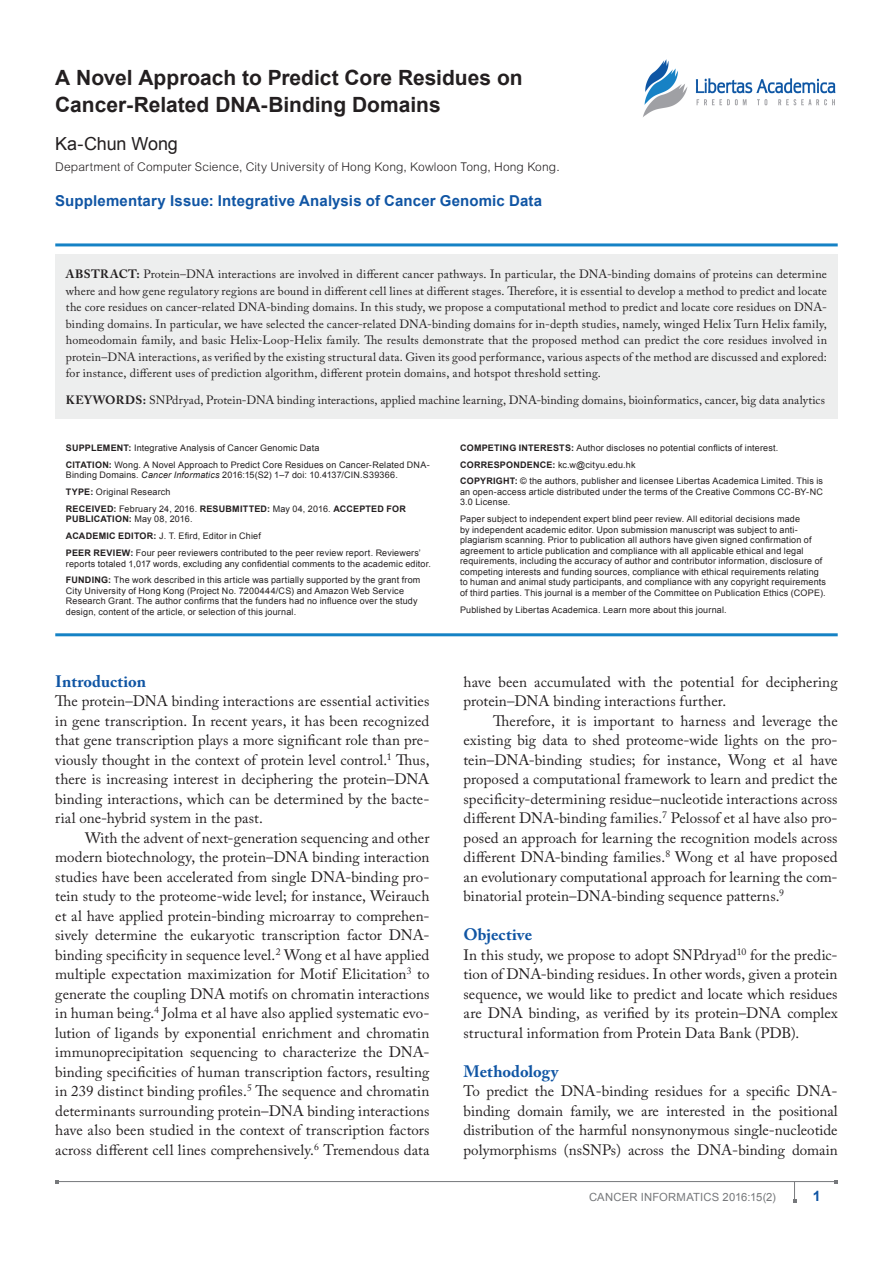
<style>
.page{position:relative;width:893px;height:1263px;background:#fff}
.page>*{position:absolute;margin:0;border:0;box-sizing:border-box;transform-origin:0 0}
.AT{font:700 21px/27px "Arial";color:#231f20}
.AAu{font:18px "Arial";letter-spacing:-.01em;color:#231f20}
.t1{font:700 16.5px "Adobe Caslon Pro";color:#1055a4}
.Tx{font:15px/19.5px "Adobe Caslon Pro";letter-spacing:.005em;color:#231f20;text-align:justify}
.TxF{font:15px/19.5px "Adobe Caslon Pro";color:#231f20;text-align:justify}
.SI{font:700 15px "Arial";letter-spacing:.01em;color:#1055a4}
.RunF-folio{font:700 14.25px "Arial";color:#1055a4}
.t2{font:12px/16.5px "Adobe Caslon Pro";letter-spacing:.005em;color:#231f20;text-align:justify}
.AAuAff-b4-Supplement{font:300 12px "Arial MT Std";letter-spacing:.01em;color:#231f20}
.RunF{font:11.25px "Arial";letter-spacing:.015em;color:#76787b}
.t3{font:9px/10.5px "Arial";letter-spacing:.02em;color:#231f20}
.t4{font:700 9px "Arial";letter-spacing:.02em;color:#231f20}
.s1{font-weight:700}
.s2{font-style:italic}
</style>
<div class="page">
<hr style="left:57px;top:1181px;width:779px;height:1px;background:#76787b">
<svg style="left:793px;top:1182px;width:3px;height:20px"></svg>
<img style="left:643px;top:59px;width:193px;height:58px">
<hr style="left:55px;top:243px;width:783px;height:3px;background:#1582c5">
<hr style="left:55px;top:633px;width:783px;height:3px;background:#1582c5">
<div style="left:55px;top:254px;width:783px;height:165px;background:#edeeee"></div>
<p class="AT" style="left:55px;top:65px;width:469px">A Novel Approach to Predict Core Residues on<br>Cancer-Related DNA-Binding Domains</p>
<p class="AAu" style="left:55px;top:132px;width:124px">Ka-Chun Wong</p>
<p class="AAuAff-b4-Supplement" style="left:55px;top:160px;width:506px">Department of Computer Science, City University of Hong Kong, Kowloon Tong, Hong Kong.</p>
<p class="SI" style="left:55px;top:190px;width:488px">Supplementary Issue: Integrative Analysis of Cancer Genomic Data</p>
<p class="t2" style="left:66px;top:266px;width:763px"><span class="s1">Abstract:</span> Protein–DNA interactions are involved in different cancer pathways. In particular, the DNA-binding domains of proteins can determine where and how gene regulatory regions are bound in different cell lines at different stages. Therefore, it is essential to develop a method to predict and locate the core residues on cancer-related DNA-binding domains. In this study, we propose a computational method to predict and locate core residues on DNA&shy;binding domains. In particular, we have selected the cancer-related DNA-binding domains for in-depth studies, namely, winged Helix Turn Helix family, homeodomain family, and basic Helix-Loop-Helix family. The results demonstrate that the proposed method can predict the core residues involved in protein–DNA interactions, as verified by the existing structural data. Given its good performance, various aspects of the method are discussed and explored: for instance, different uses of prediction algorithm, different protein domains, and hotspot threshold setting.</p>
<p class="t2" style="left:66px;top:392px;width:760px"><span class="s1">Keywo rds:</span> SNPdryad, Protein-DNA binding interactions, applied machine learning, DNA-binding domains, bioinformatics, cancer, big data analytics</p>
<p class="t3" style="left:66px;top:439px;width:255px;line-height:16.8px"><span class="s1">SUPpLEMENT:</span> Integrative Analysis of Cancer Genomic Data<br><span class="s1">Citati</span></p>
<p class="t4" style="left:460px;top:442px;width:21px">Competing</p>
<p class="t4" style="left:519px;top:442px;width:10px">Interests</p>
<p class="t3" style="left:571px;top:442px;width:209px"><span class="s1">:</span> Author discloses no potential conflicts of interest.</p>
<p class="t4" style="left:460px;top:458px;width:22px">Corresp</p>
<p class="t4" style="left:506px;top:458px;width:15px">ondence</p>
<p class="t3" style="left:552px;top:459px;width:85px"><span class="s1">:</span> kc.w@cityu.edu.hk</p>
<p class="t4" style="left:460px;top:475px;width:21px">Copyrig</p>
<p class="t3" style="left:66px;top:459px;width:365px;text-indent:29px"><span class="s1">on:</span> Wong. A Novel Approach to Predict Core Residues on Cancer-Related DNA-<br>Binding Domains. <span class="s2">Cancer Informatics</span> 2016:15(S2) 1–7 doi: 10.4137/CIN .S39366.</p>
<p class="t3" style="left:66px;top:483px;width:106px;line-height:16.8px"><span class="s1">TYPE:</span> Original Research<br><span class="s1">Recei</span></p>
<p class="t3" style="left:460px;top:476px;width:365px;text-align:justify;text-indent:43px"><span class="s1">ht:</span> © the authors, publisher and licensee Libertas Academica Limited. This is an open-access article distributed under the terms of the Creative Commons CC-BY-N C 3.0 License.</p>
<p class="t3" style="left:460px;top:514px;width:367px">Paper subject to independent expert blind peer review. All editorial decisions made<br>by independent academic editor. Upon submission manuscript was subject to anti&shy;plagiarism scanning. Prior to publication all authors have given signed confirmation of agreement to article publication and compliance with all applicable ethical and legal requirements, including the accuracy of author and contributor information, disclosure of competing interests and funding sources, compliance with ethical requirements relating to human and animal study participants, and compliance with any copyright requirements of third parties. This journal is a member of the Committee on Publication Ethics (COPE).</p>
<p class="t3" style="left:460px;top:604px;width:268px">Published by Libertas Academica. Learn more about this journal.</p>
<p class="t3" style="left:95px;top:503px;width:132px"><span class="s1">ved:</span> February 24, 2016. <span class="s1">ReSubmitted</span></p>
<p class="t3" style="left:267px;top:503px;width:80px"><span class="s1">:</span> May 04, 2016. <span class="s1">Accepted</span></p>
<p class="t4" style="left:387px;top:503px;width:18px">for</p>
<p class="t4" style="left:66px;top:513px;width:7px">publicati</p>
<p class="t3" style="left:115px;top:514px;width:79px"><span class="s1">on:</span> May 08, 2016.</p>
<p class="t4" style="left:66px;top:530px;width:14px">Academic</p>
<p class="t4" style="left:118px;top:530px;width:7px">edit</p>
<p class="t3" style="left:140px;top:531px;width:123px"><span class="s1">or:</span> J. T. Efird, Editor in Chief</p>
<p class="t4" style="left:66px;top:547px;width:14px">Peer</p>
<p class="t3" style="left:66px;top:548px;width:367px;text-indent:28px"><span class="s1">Review:</span> Four peer reviewers contributed to the peer review report. Reviewers’ reports totaled 1,017 words, excluding any confidential comments to the academic editor.</p>
<p class="t4" style="left:66px;top:574px;width:7px">Funding</p>
<p class="t3" style="left:66px;top:575px;width:356px;text-indent:42px"><span class="s1">:</span> The work described in this article was partially supported by the grant from City University of Hong Kong (Project N o. 7200444/CS) and Amazon Web Service Research Grant. The author confirms that the funders had no influence over the study design, content of the article, or selection of this journal.</p>
<h1 class="t1" style="left:55px;top:671px;width:92px">Introduction</h1>
<p class="TxF" style="left:55px;top:691px;width:376px">The protein–DNA binding interactions are essential activities in gene transcription. In recent years, it has been recognized that gene transcription plays a more significant role than pre&shy;viously thought in the context of protein level control.<sup>1</sup> Thus, there is increasing interest in deciphering the protein–DNA binding interactions, which can be determined by the bacte&shy;rial one-hybrid system in the past.</p>
<p class="Tx" style="left:55px;top:828px;width:376px;text-indent:30px">With the advent of next-generation sequencing and other modern biotechnology, the protein–DNA binding interaction studies have been accelerated from single DNA-binding pro&shy;tein study to the proteome-wide level; for instance, Weirauch et al have applied protein-binding microarray to comprehen&shy;sively determine the eukaryotic transcription factor DNA&shy;binding specificity in sequence level.<sup>2</sup> Wong et al have applied multiple expectation maximization for Motif Elicitation<sup>3</sup> to generate the coupling DNA motifs on chromatin interactions in human being.<sup>4</sup> Jolma et al have also applied systematic evo&shy;lution of ligands by exponential enrichment and chromatin immunoprecipitation sequencing to characterize the DNA&shy;binding specificities of human transcription factors, resulting in 239 distinct binding profiles.<sup>5</sup> The sequence and chromatin determinants surrounding protein–DNA binding interactions have also been studied in the context of transcription factors across different cell lines comprehensively.<sup>6</sup> Tremendous data</p>
<p class="Tx" style="left:463px;top:672px;width:376px">have been accumulated with the potential for deciphering protein–DNA binding interactions further.</p>
<p class="Tx" style="left:463px;top:711px;width:376px;text-indent:30px">Therefore, it is important to harness and leverage the existing big data to shed proteome-wide lights on the pro&shy;tein–DNA-binding studies; for instance, Wong et al have proposed a computational framework to learn and predict the specificity-determining residue–nucleotide interactions across different DNA-binding families.<sup>7</sup> Pelossof et al have also pro&shy;posed an approach for learning the recognition models across different DNA-binding families.<sup>8</sup> Wong et al have proposed an evolutionary computational approach for learning the com&shy;binatorial protein–DNA-binding sequence patterns.<sup>9</sup></p>
<h1 class="t1" style="left:463px;top:925px;width:70px">Objective</h1>
<p class="TxF" style="left:463px;top:945px;width:376px">In this study, we propose to adopt SNPdryad<sup>10</sup> for the predic&shy;tion of DNA-binding residues. In other words, given a protein sequence, we would like to predict and locate which residues are DNA binding, as verified by its protein–DNA complex structural information from Protein Data Bank (PDB).</p>
<h1 class="t1" style="left:463px;top:1061px;width:97px">Methodology</h1>
<p class="TxF" style="left:463px;top:1081px;width:376px">To predict the DNA-binding residues for a specific DNA&shy;binding domain family, we are interested in the positional distribution of the harmful nonsynonymous single-nucleotide polymorphisms (nsSNPs) across the DNA-binding domain</p>
<p class="RunF" style="left:589px;top:1189px;width:188px">Cancer Informatics 2016:15(2)</p>
<p class="RunF-folio" style="left:813px;top:1186px;width:9px">1</p>
</div>
